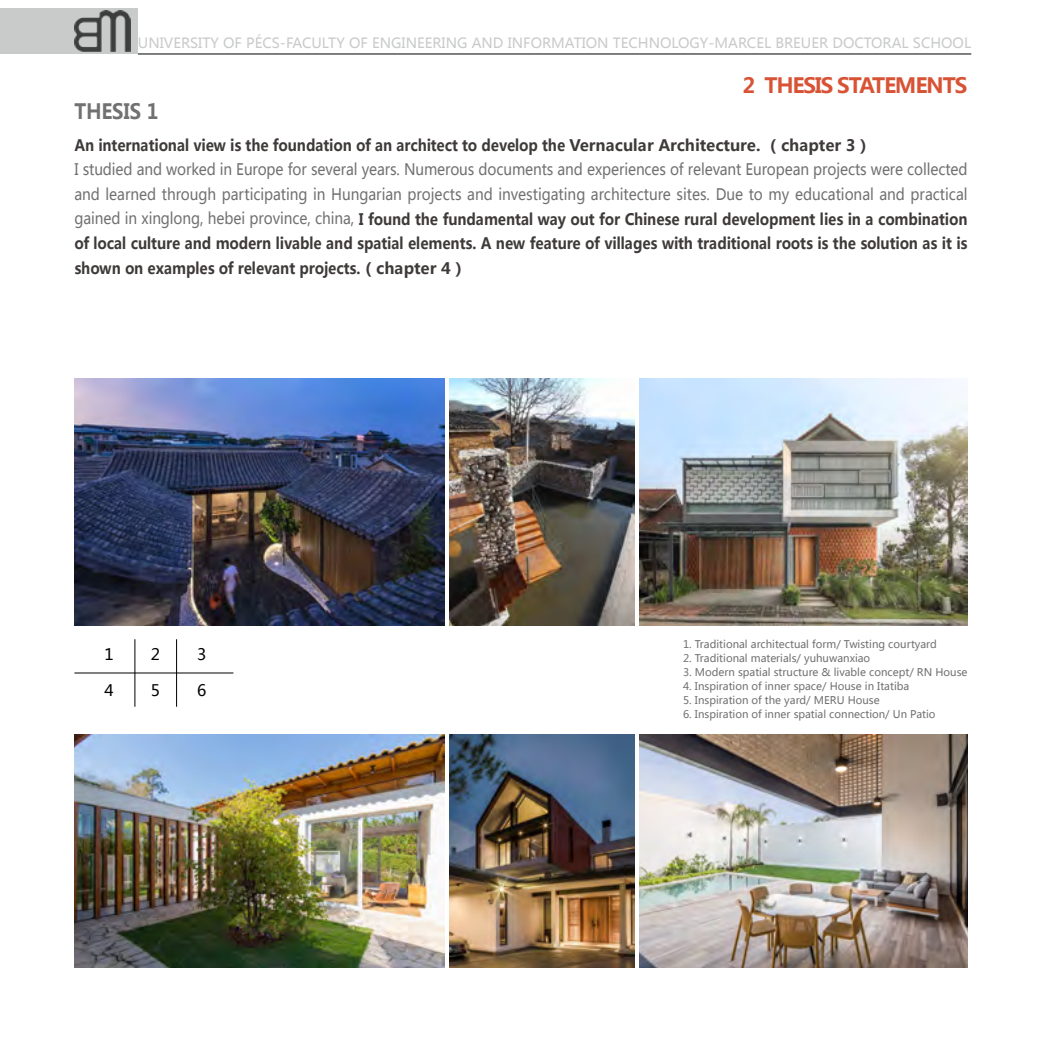
<style>
.page{position:relative;width:1042px;height:1042px;background:#fff}
.page>*{position:absolute;margin:0;border:0;box-sizing:border-box;transform-origin:0 0}
.t1{font:700 21px "Microsoft Ya Hei";letter-spacing:-.055em;color:#d85335}
.t2{font:700 21px "Microsoft Ya Hei";letter-spacing:-.005em;color:#727171;scale:.9 1}
.t3{font:15.75px/24.5px "Microsoft Ya Hei";letter-spacing:-.005em;color:#727171;text-align:justify;scale:.9 1}
.t4{font:700 15.75px "Microsoft Ya Hei";color:#3e3a39;scale:.9 1}
.t5{font:15.75px "Microsoft Ya Hei";color:#000}
.t6{font:14px "Microsoft Ya Hei";color:#c9caca}
.t7{font:10.5px "Microsoft Ya Hei";color:#727171}
.s1{font-weight:700;color:#3e3a39}
</style>
<div class="page">
<img style="left:639px;top:378px;width:328px;height:247px">
<img style="left:74px;top:378px;width:370px;height:247px">
<img style="left:449px;top:378px;width:185px;height:247px">
<img style="left:74px;top:734px;width:370px;height:233px">
<img style="left:449px;top:734px;width:185px;height:233px">
<img style="left:639px;top:734px;width:328px;height:233px">
<hr style="left:74px;top:672px;width:159px;height:1px;background:#000">
<hr style="left:134px;top:639px;width:1px;height:68px;background:#000">
<hr style="left:176px;top:639px;width:1px;height:68px;background:#000">
<div style="left:0;top:8px;width:138px;height:46px;background:#c9caca"></div>
<img style="left:74px;top:11px;width:56px;height:41px">
<hr style="left:138px;top:54px;width:833px;height:1px;background:#000">
<p class="t6" style="left:138px;top:34px;width:835px">University of Pécs-Facu lty of Engineering and information tec hnology-Marc el breu er Doctoral Sc hool</p>
<h1 class="t1" style="left:742px;top:70px;width:227px">2 thesis statements</h1>
<h1 class="t2" style="left:74px;top:97px;width:95px">Thesis 1</h1>
<p class="t4" style="left:74px;top:134px;width:887px">An international view is the foundation of an architect to develop the Vernacular Architecture. （chapter 3）</p>
<p class="t3" style="left:74px;top:157px;width:994px">I studied and worked in Europe for several years. N umerous documents and experiences of relevant European projects were collected and learned through participating in H ungarian projects and investigating architecture sites. Due to my educational and practical gained in xinglong, hebei province, china, <span class="s1">I found the fundamental way out for Chinese rural development lies in a combination of local culture and modern livable and spatial elements. A new feature of villages with traditional roots is the solution as it is shown on examples of relevant projects.（chapter 4）</span></p>
<p class="t5" style="left:104px;top:644px;width:11px">1</p>
<p class="t5" style="left:151px;top:644px;width:11px">2</p>
<p class="t5" style="left:197px;top:644px;width:11px">3</p>
<p class="t5" style="left:104px;top:679px;width:11px">4</p>
<p class="t5" style="left:151px;top:679px;width:11px">5</p>
<p class="t5" style="left:197px;top:679px;width:11px">6</p>
<p class="t7" style="left:683px;top:637px;width:255px">1. Traditional architectual form/ Twisting courtyard</p>
<p class="t7" style="left:683px;top:651px;width:189px">2. Traditional materials/ yuhuwanxiao</p>
<p class="t7" style="left:683px;top:665px;width:286px">3. Modern spatial structure &amp; livable concept/ RN House</p>
<p class="t7" style="left:683px;top:679px;width:227px">4. Inspiration of inner space/ House in Itatiba</p>
<p class="t7" style="left:683px;top:693px;width:139px">5. Inspiration of the yard/ MER</p>
<p class="t7" style="left:837px;top:693px;width:45px">U House</p>
<p class="t7" style="left:683px;top:707px;width:254px">6. Inspiration of inner spatial connection/ Un Patio</p>
</div>
